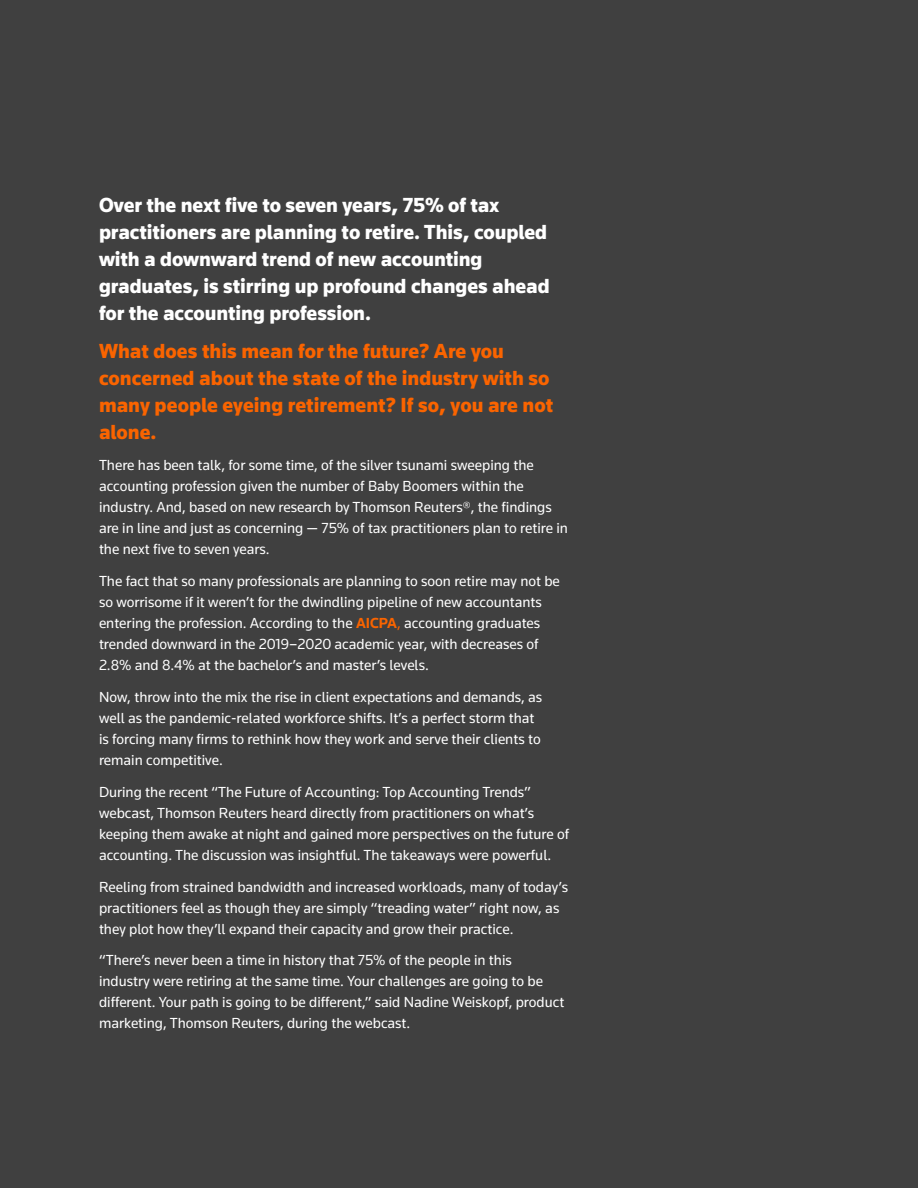
<style>
.page{position:relative;width:918px;height:1188px;background:#404040}
.page>*{position:absolute;margin:0;border:0;box-sizing:border-box;transform-origin:0 0}
.Body_Copy{font:900 21px/27px "Knowledge 2017";letter-spacing:-.005em;color:#fff}
.Body_Copy-2{font:900 21px/27px "Knowledge 2017";color:#fa6400}
.Body_Copy-3{font:15px/21px "Knowledge 2017";color:#fff}
.s1{font-weight:700;color:#fa6400}
.s2{color:#fa6400}
</style>
<div class="page">
<p class="Body_Copy" style="left:99px;top:191px;width:452px">Over the next five to seven years, 75% of tax practitioners are planning to retire. This, coupled with a downward trend of new accounting graduates, is stirring up profound changes ahead for the accounting profession.</p>
<p class="Body_Copy-2" style="left:99px;top:337px;width:456px">What does this mean for the future? Are you concerned about the state of the industry with so many people eyeing retirement? If so, you are not alone.</p>
<p class="Body_Copy-3" style="left:99px;top:455px;width:471px">There has been talk, for some time, of the silver tsunami sweeping the accounting profession given the number of Baby Boomers within the industry. And, based on new research by Thomson Reuters®, the findings are in line and just as concerning — 75% of tax practitioners plan to retire in the next five to seven years.</p>
<p class="Body_Copy-3" style="left:99px;top:571px;width:462px">The fact that so many professionals are planning to soon retire may not be so worrisome if it weren’t for the dwindling pipeline of new accountants entering the profession. According to the <span class="s1">AICPA</span><span class="s2">,</span> accounting graduates trended downward in the 2019–2020 academic year, with decreases of 2.8% and 8.4% at the bachelor’s and master’s levels.</p>
<p class="Body_Copy-3" style="left:99px;top:686px;width:445px">Now, throw into the mix the rise in client expectations and demands, as well as the pandemic-related workforce shifts. It’s a perfect storm that is forcing many firms to rethink how they work and serve their clients to remain competitive.</p>
<p class="Body_Copy-3" style="left:99px;top:781px;width:472px">During the recent “The Future of Accounting: Top Accounting Trends” webcast, Thomson Reuters heard directly from practitioners on what’s keeping them awake at night and gained more perspectives on the future of accounting. The discussion was insightful. The takeaways were powerful.</p>
<p class="Body_Copy-3" style="left:99px;top:876px;width:471px">Reeling from strained bandwidth and increased workloads, many of today’s practitioners feel as though they are simply “treading water” right now, as they plot how they’ll expand their capacity and grow their practice.</p>
<p class="Body_Copy-3" style="left:99px;top:950px;width:467px">“There’s never been a time in history that 75% of the people in this industry were retiring at the same time. Your challenges are going to be different. Your path is going to be different,” said Nadine Weiskopf, product marketing, Thomson Reuters, during the webcast.</p>
</div>
